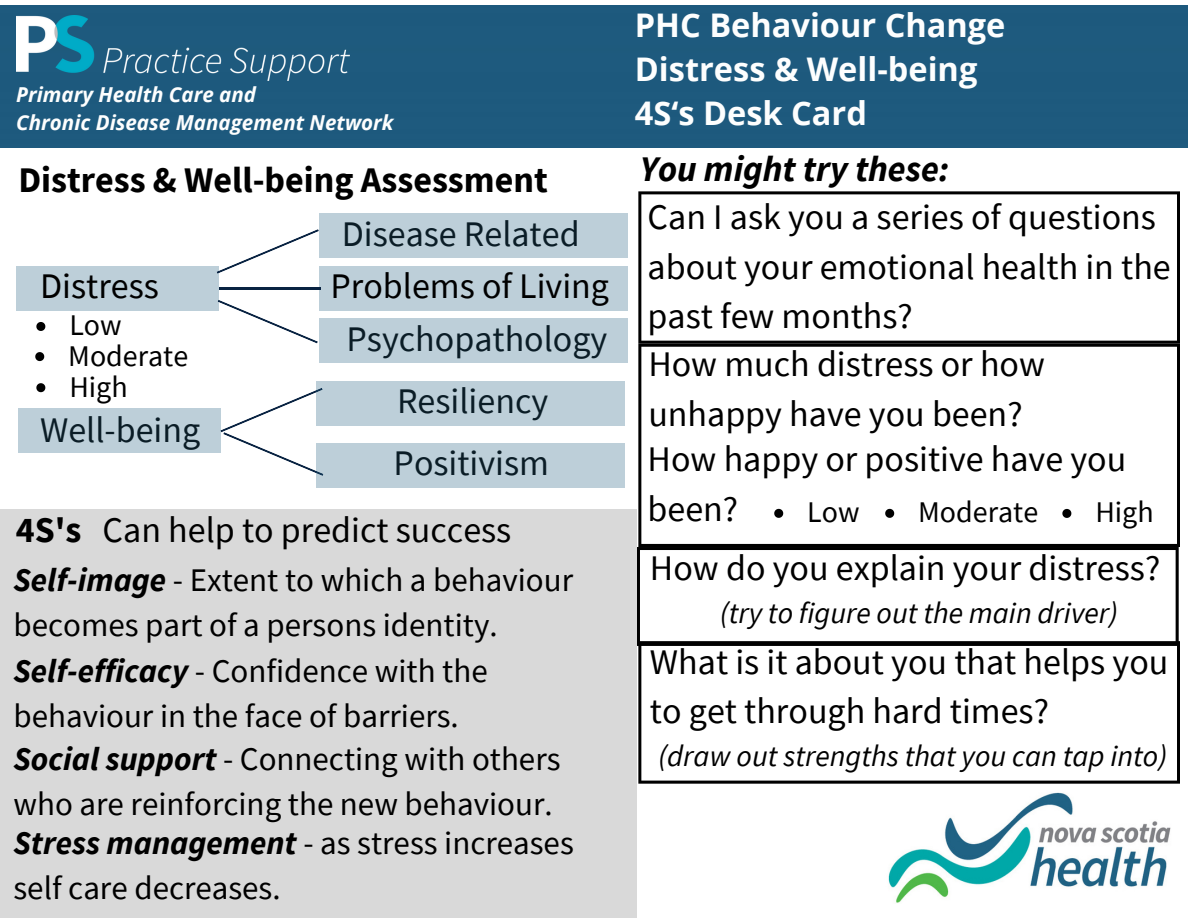
<style>
.page{position:relative;width:1188px;height:918px;background:#fff}
.page>*{position:absolute;margin:0;border:0;box-sizing:border-box;transform-origin:0 0}
.t1{font:36px/49.5px "Source Sans Pro";color:#000}
.t2{font:700 36px "Source Sans Pro";color:#000}
.t3{font:italic 700 36px "Source Sans Pro";color:#000}
.t4{font:33px/45px "Source Sans Pro";color:#000}
.t5{font:700 32.7px/44.4px "Open Sans";color:#fdfefe}
.t6{font:italic 30px "Source Sans Pro";color:#000}
.t7{font:30px "Source Sans Pro";color:#000}
.t8{font:italic 700 20.7px "Open Sans";color:#fdfefe}
.s1{font-weight:700;font-style:italic}
</style>
<div class="page">
<div style="left:0;top:6px;width:1188px;height:141px;background:#1e5a7e"></div>
<svg style="left:638px;top:191px;width:542px;height:153px"></svg>
<svg style="left:638px;top:641px;width:542px;height:143px"></svg>
<img style="left:888px;top:792px;width:283px;height:111px">
<svg style="left:638px;top:344px;width:542px;height:203px"></svg>
<div style="left:0;top:509px;width:637px;height:409px;background:#d9d9d9"></div>
<svg style="left:637px;top:547px;width:542px;height:99px"></svg>
<div style="left:16px;top:266px;width:202px;height:45px;background:#bdcfd9"></div>
<div style="left:319px;top:266px;width:308px;height:45px;background:#bdcfd9"></div>
<svg style="left:217px;top:229px;width:102px;height:45px"></svg>
<svg style="left:218px;top:300px;width:100px;height:44px"></svg>
<hr style="left:219px;top:287px;width:101px;height:3px;background:#092342">
<svg style="left:36px;top:322px;width:9px;height:9px"></svg>
<svg style="left:35px;top:352px;width:9px;height:9px"></svg>
<svg style="left:36px;top:383px;width:9px;height:9px"></svg>
<div style="left:18px;top:408px;width:203px;height:45px;background:#bdcfd9"></div>
<svg style="left:220px;top:390px;width:96px;height:83px"></svg>
<div style="left:316px;top:443px;width:308px;height:45px;background:#bdcfd9"></div>
<div style="left:316px;top:381px;width:308px;height:45px;background:#bdcfd9"></div>
<div style="left:319px;top:318px;width:308px;height:45px;background:#bdcfd9"></div>
<div style="left:319px;top:213px;width:308px;height:45px;background:#bdcfd9"></div>
<img style="left:16px;top:15px;width:333px;height:66px">
<h2 class="t8" style="left:16px;top:80px;width:241px">Primary Health Care and</h2>
<p class="t8" style="left:16px;top:107px;width:379px">Chronic Disease Management Network</p>
<p class="t5" style="left:635px;top:2px;width:372px">PHC Behaviour Change<br>Distress &amp; Well-being<br>4S‘s Desk Card</p>
<p class="t2" style="left:18px;top:157px;width:531px">Distress &amp; Well-being Assessment</p>
<p class="t3" style="left:640px;top:146px;width:311px">You might try these:</p>
<h2 class="t1" style="left:342px;top:208px;width:239px">Disease Related</h2>
<h3 class="t1" style="left:40px;top:261px;width:120px">Distress</h3>
<p class="t1" style="left:331px;top:261px;width:280px">Problems of Living</p>
<h2 class="t7" style="left:69px;top:306px;width:54px">Low</h2>
<h2 class="t7" style="left:68px;top:336px;width:122px">Moderate</h2>
<h1 class="t7" style="left:69px;top:367px;width:60px">High</h1>
<h2 class="t1" style="left:40px;top:405px;width:162px">Well-being</h2>
<p class="t1" style="left:347px;top:313px;width:262px">Psychopathology</p>
<p class="t1" style="left:397px;top:376px;width:153px">Resiliency</p>
<p class="t1" style="left:394px;top:437px;width:157px">Positivism</p>
<p class="t2" style="left:16px;top:506px;width:67px">4S's</p>
<p class="t1" style="left:103px;top:504px;width:410px">Can help to predict success</p>
<p class="t4" style="left:14px;top:557px;width:561px"><span class="s1">Self-image</span> - Extent to which a behaviour becomes part of a persons identity.</p>
<p class="t4" style="left:14px;top:648px;width:476px"><span class="s1">Self-efficacy</span> - Confidence with the behaviour in the face of barriers.</p>
<h2 class="t4" style="left:14px;top:736px;width:549px"><span class="s1">Social support</span> - Connecting with others who are reinforcing the new behaviour.</h2>
<p class="t4" style="left:14px;top:820px;width:562px"><span class="s1">Stress management</span> - as stress increases self care decreases.</p>
<h2 class="t1" style="left:648px;top:192px;width:525px">Can I ask you a series of questions about your emotional health in the past few months?</h2>
<p class="t1" style="left:648px;top:339px;width:398px">How much distress or how unhappy have you been?</p>
<h1 class="t1" style="left:648px;top:434px;width:480px">How happy or positive have you been?</h1>
<h1 class="t1" style="left:650px;top:543px;width:512px">How do you explain your distress?</h1>
<h1 class="t6" style="left:720px;top:593px;width:399px">(try to figure out the main driver)</h1>
<h2 class="t7" style="left:807px;top:493px;width:54px">Low</h2>
<h2 class="t7" style="left:918px;top:493px;width:122px">Moderate</h2>
<p class="t7" style="left:1095px;top:493px;width:60px">High</p>
<h2 class="t1" style="left:650px;top:636px;width:520px">What is it about you that helps you to get through hard times?</h2>
<p class="t6" style="left:659px;top:736px;width:510px">(draw out strengths that you can tap into)</p>
</div>
